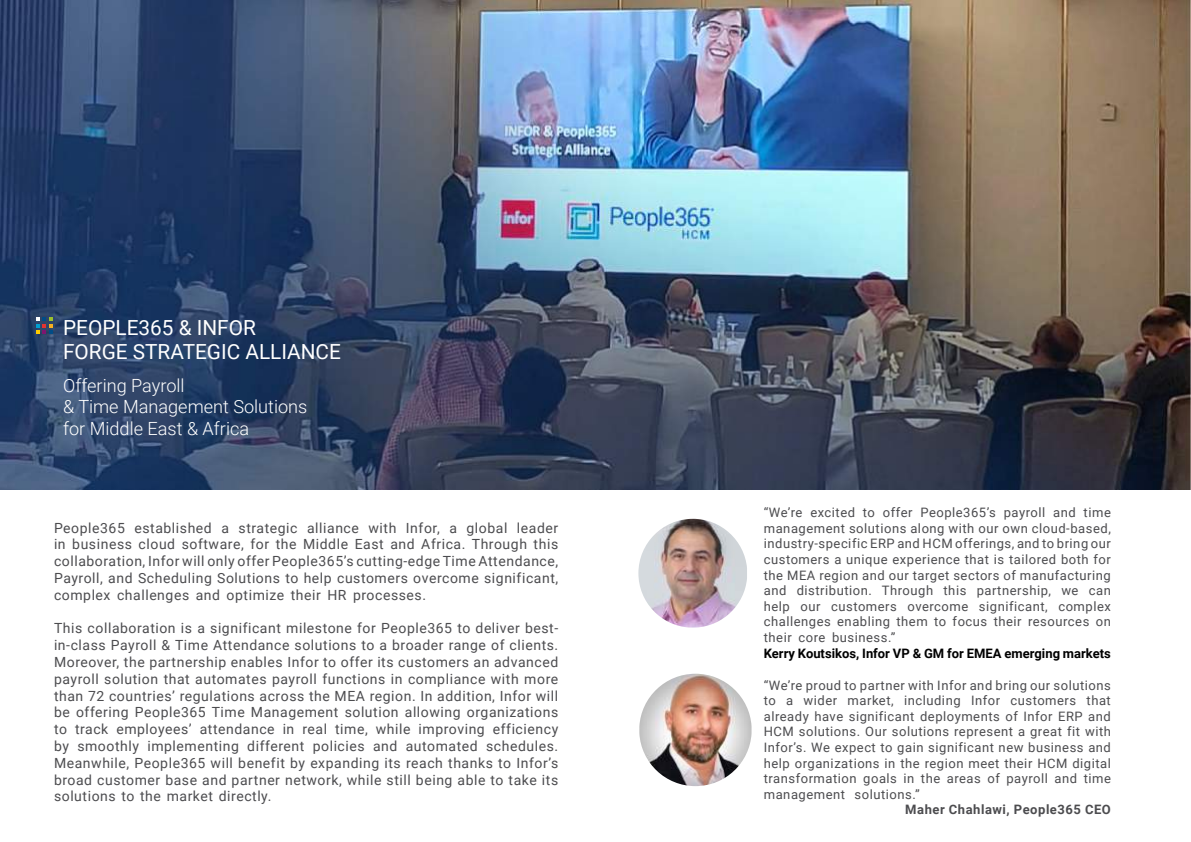
<style>
.page{position:relative;width:1191px;height:842px;background:#fff}
.page>*{position:absolute;margin:0;border:0;box-sizing:border-box;transform-origin:0 0}
.t1{font:20.8px/25px "Roboto";color:#fff}
.t2{font:300 18.1px/21.8px "Roboto";color:#fff}
.t3{font:14px/16.8px "Roboto";letter-spacing:.04em;color:#4c4c4f;text-align:justify}
.t4{font:13px/15.6px "Roboto";letter-spacing:.04em;color:#4c4c4f;text-align:justify}
.t5{font:700 13px "Roboto";color:#000}
.t6{font:700 13px "Roboto";letter-spacing:.04em;color:#4c4c4f}
</style>
<div class="page">
<img style="left:0;top:0;width:1190px;height:489px">
<img style="left:638px;top:519px;width:109px;height:108px">
<img style="left:639px;top:674px;width:112px;height:112px;border-radius:54px">
<svg style="left:36px;top:318px;width:16px;height:16px"></svg>
<h1 class="t1" style="left:63px;top:314px;width:279px">PEOPLE365 &amp; INFOR<br>FORGE STRATEGIC ALLIANCE</h1>
<p class="t2" style="left:63px;top:374px;width:246px">Offering Payroll<br>&amp; Time Management Solutions for Middle East &amp; Africa</p>
<p class="t3" style="left:54px;top:519px;width:506px">People365 established a strategic alliance with Infor, a global leader in business cloud software, for the Middle East and Africa. Through this collaboration, Infor will only offer People365’s cutting-edge Time Attendance, Payroll, and Scheduling Solutions to help customers overcome significant, complex challenges and optimize their HR processes.</p>
<p class="t3" style="left:54px;top:619px;width:506px">This collaboration is a significant milestone for People365 to deliver best&shy;in-class Payroll &amp; Time Attendance solutions to a broader range of clients.<br>Moreover, the partnership enables Infor to offer its customers an advanced payroll solution that automates payroll functions in compliance with more than 72 countries’ regulations across the MEA region. In addition, Infor will be offering People365 Time Management solution allowing organizations to track employees’ attendance in real time, while improving efficiency by smoothly implementing different policies and automated schedules.<br>Meanwhile, People365 will benefit by expanding its reach thanks to Infor’s broad customer base and partner network, while still being able to take its solutions to the market directly.</p>
<p class="t4" style="left:764px;top:504px;width:349px">“We’re excited to offer People365’s payroll and time management solutions along with our own cloud-based, industry-specific ERP and HCM offerings, and to bring our customers a unique experience that is tailored both for the MEA region and our target sectors of manufacturing and distribution. Through this partnership, we can help our customers overcome significant, complex challenges enabling them to focus their resources on their core business.”</p>
<p class="t5" style="left:764px;top:644px;width:348px">Kerry Koutsikos, Infor VP &amp; GM for EMEA emerging markets</p>
<p class="t4" style="left:764px;top:677px;width:349px">“We’re proud to partner with Infor and bring our solutions to a wider market, including Infor customers that already have significant deployments of Infor ERP and HCM solutions. Our solutions represent a great fit with Infor’s. We expect to gain significant new business and help organizations in the region meet their HCM digital transformation goals in the areas of payroll and time management solutions.”</p>
<p class="t6" style="left:905px;top:801px;width:207px">Maher Chahlawi, People365 CEO</p>
</div>
